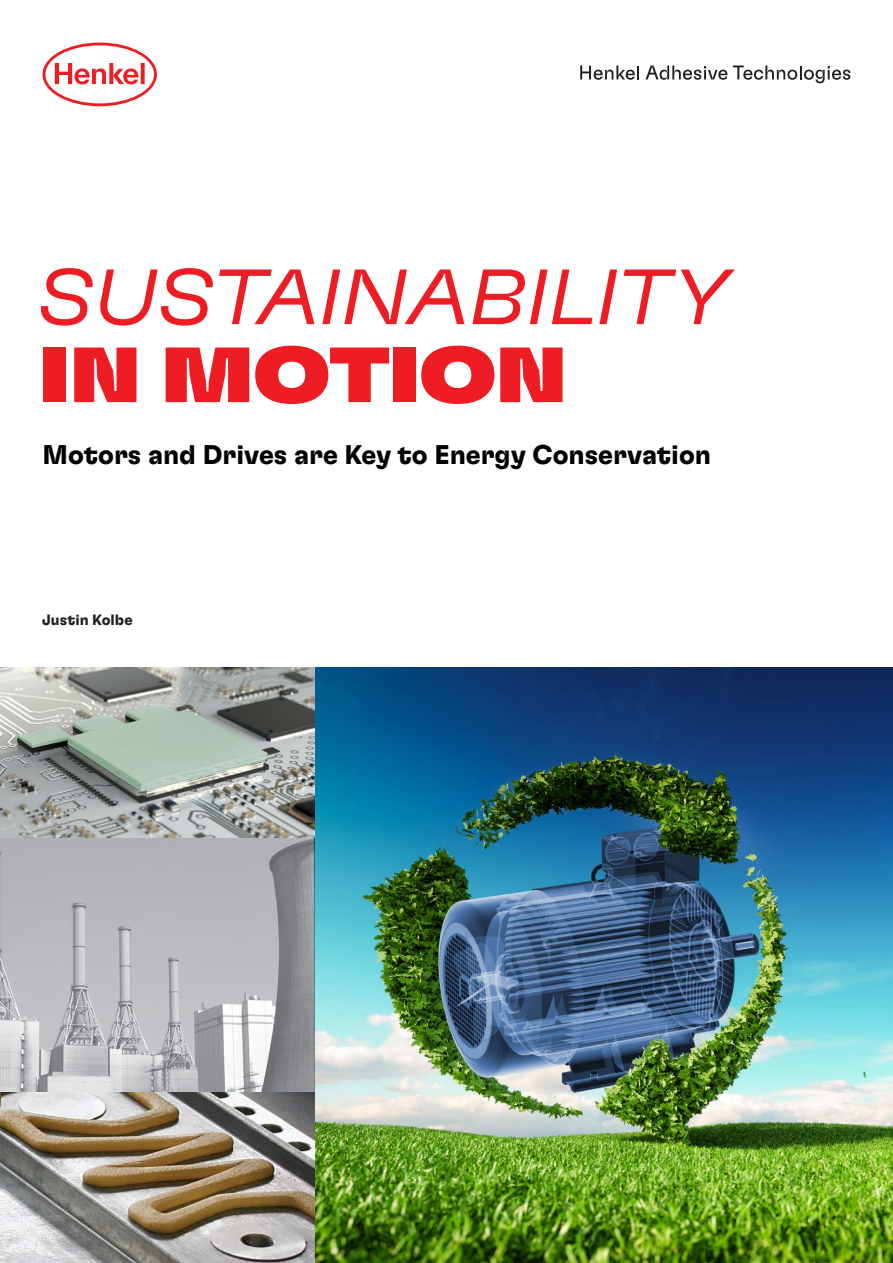
<style>
.page{position:relative;width:893px;height:1263px;background:#fff}
.page>*{position:absolute;margin:0;border:0;box-sizing:border-box;transform-origin:0 0}
.t1{font:italic 300 expanded 78px "Henkel GT Flexa";letter-spacing:-.025em;color:#ee1d23}
.t2{font:78px "Henkel GT Flexa Ext Bl";letter-spacing:-.015em;color:#ee1d23}
.GTF_Bold_18_20_7_black{font:700 27px "Henkel GT Flexa";color:#000001}
.GTF_Bold_10_12_5_black{font:700 15px "Henkel GT Flexa";letter-spacing:.005em;color:#231f20}
</style>
<div class="page">
<img style="left:0;top:668px;width:893px;height:595px">
<svg style="left:43px;top:43px;width:114px;height:63px"></svg>
<svg style="left:580px;top:66px;width:59px;height:14px"></svg>
<svg style="left:646px;top:66px;width:81px;height:14px"></svg>
<svg style="left:733px;top:66px;width:117px;height:17px"></svg>
<p class="t1" style="left:36px;top:249px;width:695px">SUSTAINABILITY</p>
<p class="t2" style="left:38px;top:326px;width:531px">IN MOTION</p>
<p class="GTF_Bold_18_20_7_black" style="left:43px;top:438px;width:670px">Motors and Drives are Key to Energy Conservation</p>
<p class="GTF_Bold_10_12_5_black" style="left:42px;top:610px;width:92px">Justin Kolbe</p>
</div>
